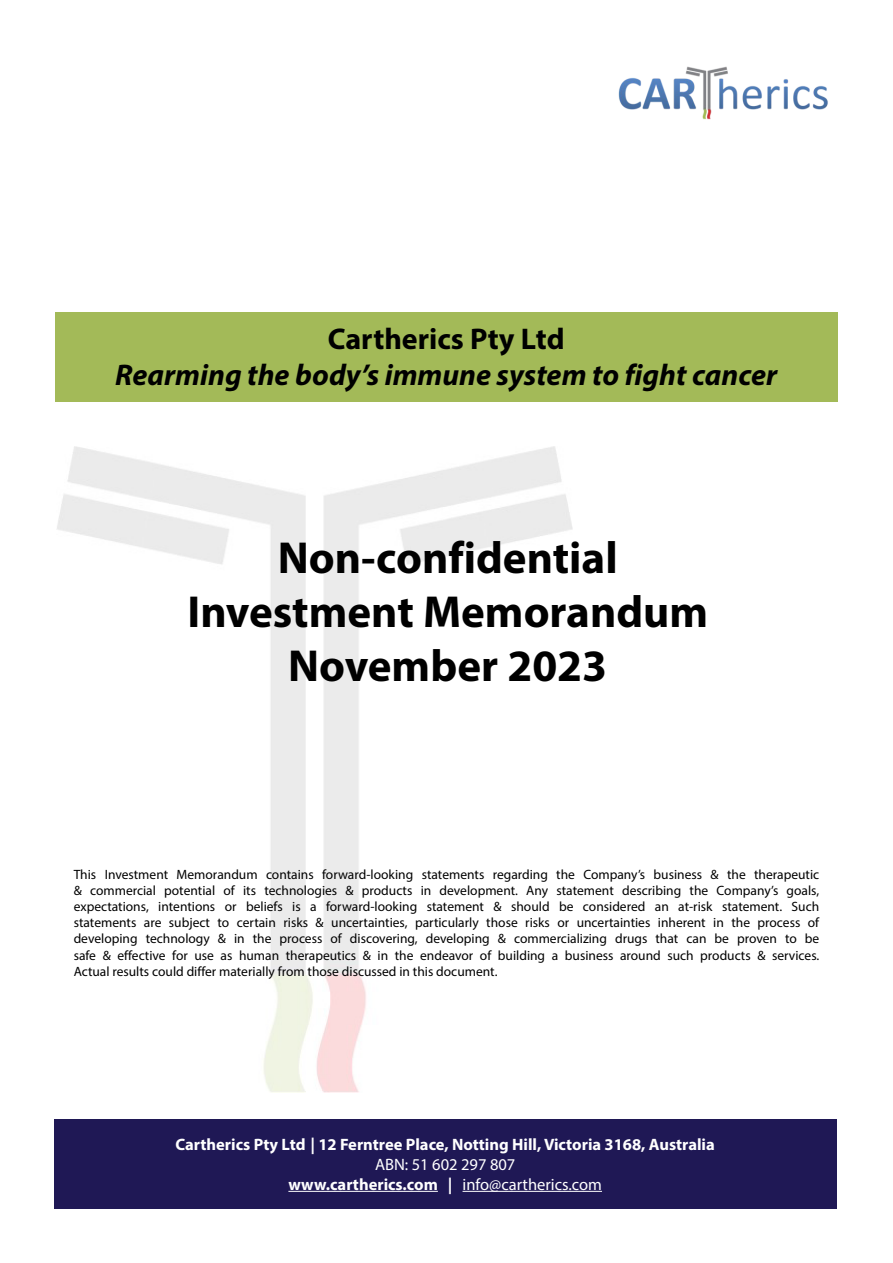
<style>
.page{position:relative;width:893px;height:1263px;background:#fff}
.page>*{position:absolute;margin:0;border:0;box-sizing:border-box;transform-origin:0 0}
.t1{font:700 45px/54px "Myriad Pro";color:#000;text-align:center}
.t2{font:italic 700 30px "Myriad Pro";color:#000}
.t3{font:700 30px "Myriad Pro";color:#000}
.t4{font:700 16.5px "Myriad Pro";color:#fff}
.t5{font:16.5px/19.8px "Myriad Pro";color:#fff;text-align:center}
.t6{font:13.5px/16.2px "Myriad Pro";color:#000;text-align:justify}
.s1{font-weight:700}
</style>
<div class="page">
<img style="left:57px;top:446px;width:515px;height:646px">
<img style="left:618px;top:66px;width:210px;height:54px">
<div style="left:55px;top:313px;width:782px;height:89px;background:#a3ba58"></div>
<div style="left:54px;top:1120px;width:782px;height:89px;background:#1f1855"></div>
<hr style="left:288px;top:1191px;width:150px;height:1px;background:#fff">
<hr style="left:463px;top:1191px;width:139px;height:1px;background:#fff">
<h2 class="t3" style="left:328px;top:320px;width:238px">Cartherics Pty Ltd</h2>
<h2 class="t2" style="left:115px;top:356px;width:664px">Rearming the body’s immune system to fight cancer</h2>
<h1 class="t1" style="left:187px;top:530px;width:522px">Non-confidential<br>Investment Memorandum<br>November 2023</h1>
<p class="t6" style="left:74px;top:866px;width:747px">This Investment Memorandum contains forward-looking statements regarding the Company’s business &amp; the therapeutic &amp; commercial potential of its technologies &amp; products in development. Any statement describing the Company’s goals, expectations, intentions or beliefs is a forward-looking statement &amp; should be considered an at-risk statement. Such statements are subject to certain risks &amp; uncertainties, particularly those risks or uncertainties inherent in the process of developing technology &amp; in the process of discovering, developing &amp; commercializing drugs that can be proven to be safe &amp; effective for use as human therapeutics &amp; in the endeavor of building a business around such products &amp; services.<br>Actual results could differ materially from those discussed in this document.</p>
<p class="t4" style="left:176px;top:1134px;width:541px">Cartherics Pty Ltd | 12 Ferntree Place, Notting Hill, Victoria 3168, Australia</p>
<p class="t5" style="left:288px;top:1154px;width:315px">ABN: 51 602 297 807<br><span class="s1">www.cartherics.com |</span> info@cartherics.com</p>
</div>
